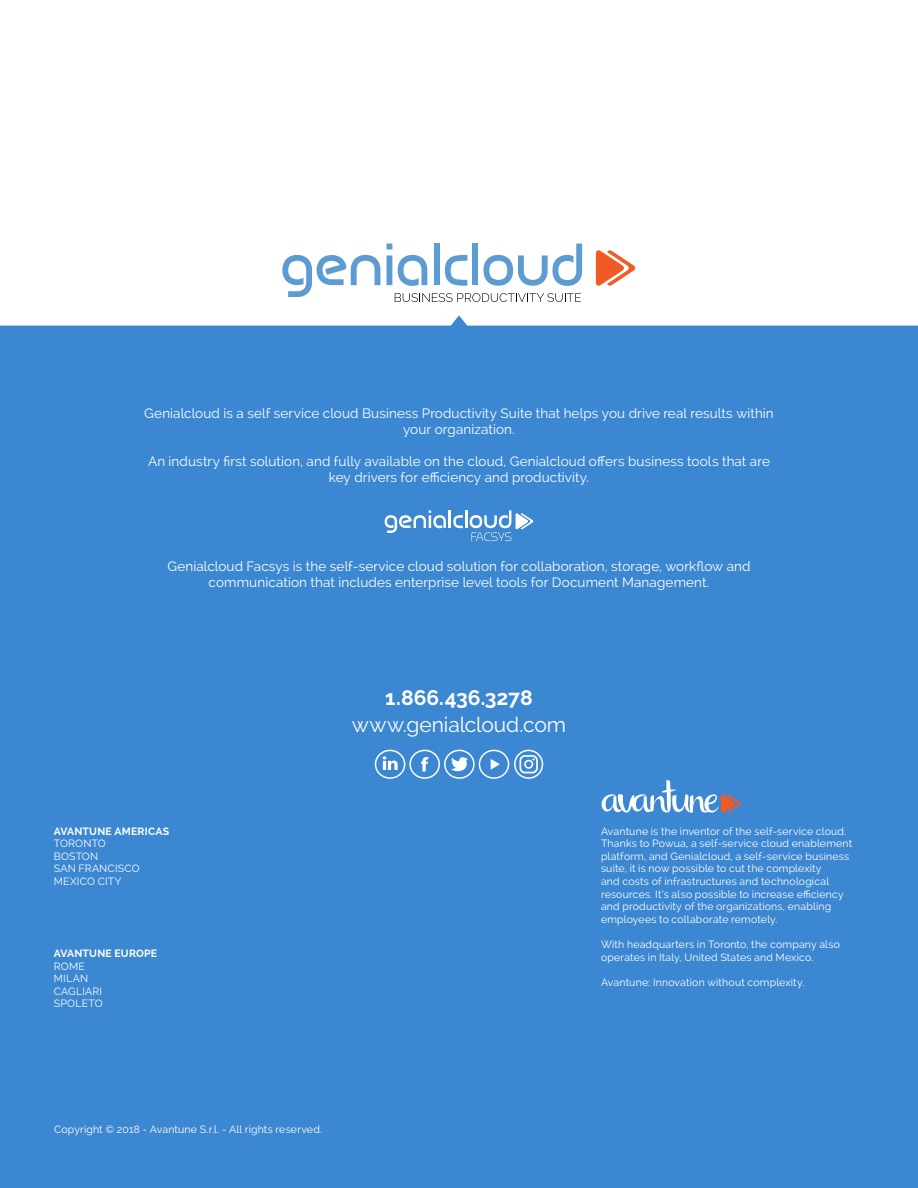
<style>
.page{position:relative;width:918px;height:1188px;background:#fff}
.page>*{position:absolute;margin:0;border:0;box-sizing:border-box;transform-origin:0 0}
.t1{font:21px "Raleway";letter-spacing:-.005em;color:#fff}
.t2{font:700 21px "Raleway";letter-spacing:-.005em;color:#fff}
.t3{font:13.5px/16.2px "Raleway";letter-spacing:.01em;color:#fff;text-align:center}
.t4{font:10.5px/12.6px "Raleway";letter-spacing:.02em;color:#fff}
.t5{font:700 10.5px "Raleway";letter-spacing:.015em;color:#fff}
</style>
<div class="page">
<div style="left:0;top:389px;width:918px;height:799px;background:#3c87d2"></div>
<svg style="left:0;top:315px;width:918px;height:74px;background:#5797d8"></svg>
<svg style="left:601px;top:779px;width:140px;height:34px"></svg>
<svg style="left:395px;top:293px;width:186px;height:9px"></svg>
<svg style="left:282px;top:255px;width:98px;height:42px"></svg>
<svg style="left:387px;top:244px;width:5px;height:41px"></svg>
<svg style="left:398px;top:255px;width:29px;height:31px"></svg>
<div style="left:434px;top:244px;width:5px;height:41px;background:#5d9bd3"></div>
<svg style="left:445px;top:255px;width:22px;height:31px"></svg>
<div style="left:472px;top:244px;width:6px;height:41px;background:#5d9bd3"></div>
<svg style="left:483px;top:244px;width:99px;height:42px"></svg>
<svg style="left:596px;top:250px;width:40px;height:36px"></svg>
<svg style="left:385px;top:510px;width:148px;height:31px"></svg>
<div style="left:409px;top:750px;width:31px;height:29px;border:2px solid #fff;border-radius:50%"></div>
<svg style="left:421px;top:757px;width:7px;height:15px"></svg>
<div style="left:444px;top:750px;width:31px;height:29px;border:2px solid #fff;border-radius:50%"></div>
<svg style="left:451px;top:757px;width:17px;height:15px"></svg>
<div style="left:479px;top:750px;width:30px;height:29px;border:2px solid #fff;border-radius:50%"></div>
<svg style="left:491px;top:759px;width:9px;height:11px"></svg>
<div style="left:375px;top:750px;width:30px;height:29px;border:2px solid #fff;border-radius:50%"></div>
<svg style="left:383px;top:756px;width:15px;height:14px"></svg>
<div style="left:514px;top:750px;width:29px;height:29px;border:2px solid #fff;border-radius:50%"></div>
<svg style="left:519px;top:755px;width:19px;height:18px"></svg>
<p class="t3" style="left:144px;top:405px;width:631px">Genialcloud is a self service cloud Business Productivity Suite that helps you drive real results within your organization.</p>
<p class="t3" style="left:148px;top:453px;width:623px">An industry first solution, and fully available on the cloud, Genialcloud offers business tools that are key drivers for efficiency and productivity.</p>
<p class="t3" style="left:167px;top:558px;width:585px">Genialcloud Facsys is the self-service cloud solution for collaboration, storage, workflow and communication that includes enterprise level tools for Document Management.</p>
<p class="t5" style="left:54px;top:825px;width:117px">AVANTUNE AMERICAS</p>
<p class="t4" style="left:54px;top:837px;width:87px">TORONTO<br>BOSTON<br>SAN FRANCISCO<br>MEXICO CITY</p>
<p class="t5" style="left:54px;top:947px;width:105px">AVANTUNE EUROPE</p>
<p class="t4" style="left:54px;top:960px;width:50px">ROME<br>MILAN<br>CAGLIARI<br>SPOLETO</p>
<h1 class="t2" style="left:385px;top:686px;width:149px">1.866.436.3278</h1>
<h1 class="t1" style="left:352px;top:713px;width:216px">www.genialcloud.com</h1>
<p class="t4" style="left:601px;top:825px;width:253px">Avantune is the inventor of the self-service cloud.<br>Thanks to Powua, a self-service cloud enablement platform, and Genialcloud, a self-service business suite, it is now possible to cut the complexity<br>and costs of infrastructures and technological resources. It’s also possible to increase efficiency and productivity of the organizations, enabling employees to collaborate remotely.</p>
<p class="t4" style="left:601px;top:938px;width:241px">With headquarters in Toronto, the company also operates in Italy, United States and Mexico.</p>
<p class="t4" style="left:601px;top:976px;width:205px">Avantune: Innovation without complexity.</p>
<p class="t4" style="left:54px;top:1123px;width:270px">Copyright © 2018 - Avantune S.r.l. - All rights reserved.</p>
</div>
